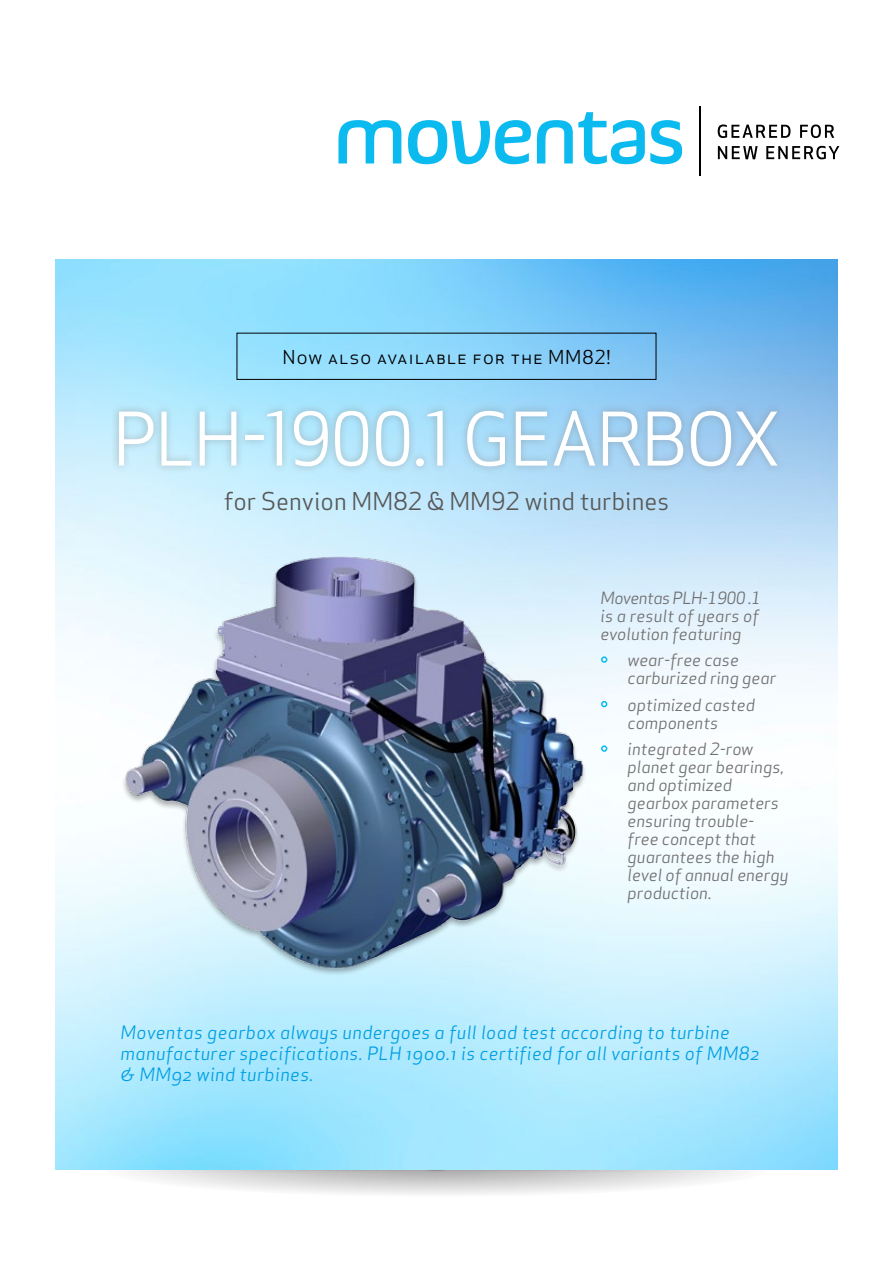
<style>
.page{position:relative;width:893px;height:1263px;background:#fff}
.page>*{position:absolute;margin:0;border:0;box-sizing:border-box;transform-origin:0 0}
.t1{font:72px "Apex Sans Book C";letter-spacing:-.03em;color:#fff}
.t2{font:24px "Apex Sans Book T";color:#575756}
.t3{font:18.75px "Apex Sans Book C";letter-spacing:.04em;color:#000}
.t4{font:18px/21px "Apex Sans Book Italic ST";letter-spacing:.02em;color:#009fe3}
.t5{font:16.5px/18px "Apex Sans Book Italic T";color:#706f6f}
</style>
<div class="page">
<svg style="left:100px;top:1169px;width:672px;height:25px"></svg>
<hr style="left:411px;top:1168px;width:50px;height:4px;background:#adadad;border-radius:50%">
<hr style="left:413px;top:1168px;width:47px;height:3px;background:#888;border-radius:50%">
<hr style="left:418px;top:1168px;width:36px;height:3px;background:#838383;border-radius:50%">
<img style="left:55px;top:259px;width:783px;height:910px">
<hr style="left:700px;top:106px;width:1px;height:70px;background:#000">
<svg style="left:338px;top:112px;width:344px;height:52px"></svg>
<svg style="left:718px;top:125px;width:72px;height:13px"></svg>
<svg style="left:800px;top:125px;width:34px;height:13px"></svg>
<svg style="left:718px;top:146px;width:40px;height:13px"></svg>
<svg style="left:766px;top:146px;width:73px;height:13px"></svg>
<div style="left:111px;top:403px;width:674px;height:71px;background:#838383;opacity:.5"></div>
<div style="left:121px;top:557px;width:466px;height:419px;background:#000;opacity:.3"></div>
<img style="left:124px;top:556px;width:461px;height:413px">
<div style="left:237px;top:333px;width:419px;height:47px;border:1px solid #000"></div>
<div style="left:601px;top:656px;width:6px;height:7px;border:2px solid #0bbbef;border-radius:50%"></div>
<svg style="left:601px;top:701px;width:6px;height:6px"></svg>
<div style="left:601px;top:745px;width:6px;height:7px;border:2px solid #0bbbef;border-radius:50%"></div>
<p class="t3" style="left:282px;top:345px;width:330px">Now also available for the MM82!</p>
<h1 class="t1" style="left:113px;top:393px;width:669px">PLH-1900.1 GEARBOX</h1>
<h2 class="t2" style="left:224px;top:486px;width:447px">for Senvion MM82 &amp; MM92 wind turbines</h2>
<p class="t5" style="left:601px;top:589px;width:162px;text-align:justify">Moventas PLH-1900 .1 is a result of years of evolution featuring</p>
<p class="t5" style="left:628px;top:651px;width:150px">wear-free case carburized ring gear</p>
<p class="t5" style="left:628px;top:696px;width:129px">optimized casted components</p>
<p class="t5" style="left:628px;top:740px;width:162px">integrated 2-row planet gear bearings, and optimized gearbox parameters ensuring trouble&shy;free concept that guarantees the high level of annual energy production.</p>
<p class="t4" style="left:121px;top:1022px;width:640px">Moventas gearbox always undergoes a full load test according to turbine manufacturer specifications. PLH 1900.1 is certified for all variants of MM82 &amp; MM92 wind turbines.</p>
</div>
